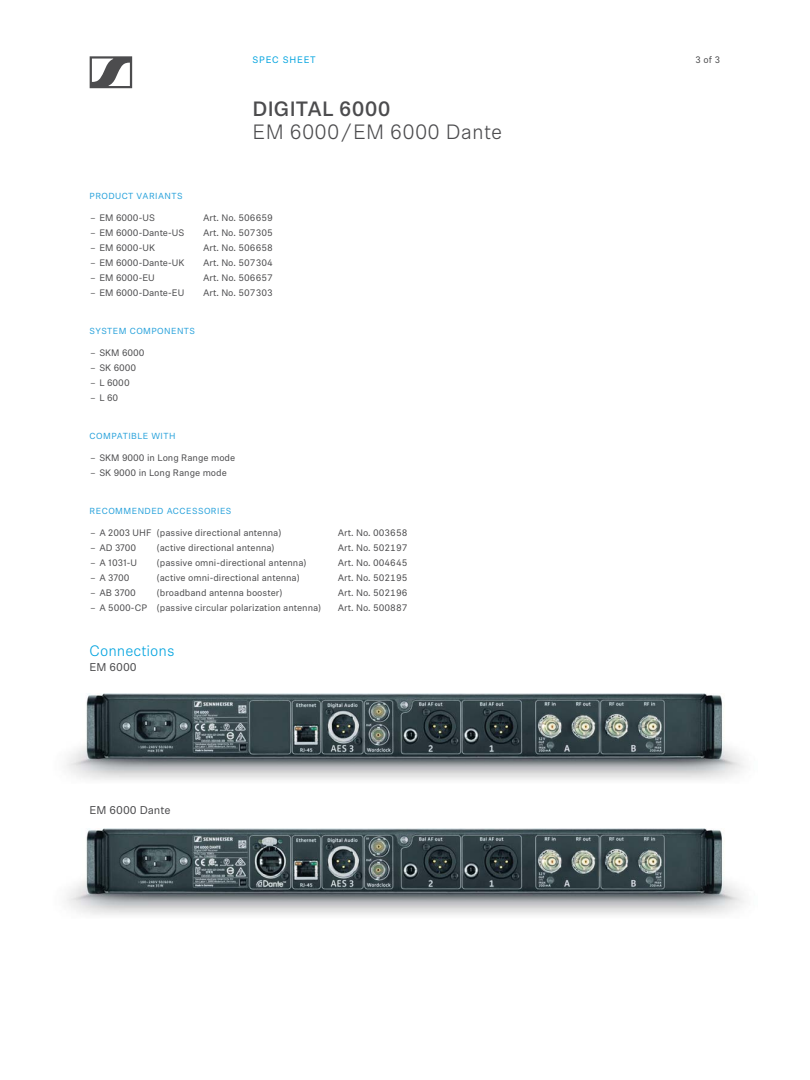
<style>
.page{position:relative;width:810px;height:1080px;background:#fff}
.page>*{position:absolute;margin:0;border:0;box-sizing:border-box;transform-origin:0 0}
.t1{font:300 20.62px "Sennheiser Neue";letter-spacing:.01em;color:#4c4c4e}
.t2{font:500 20.62px "Sennheiser Neue";letter-spacing:.01em;color:#4c4c4e}
.t3{font:300 15px "Sennheiser Neue";color:#00a3df}
.t4{font:11.25px "Sennheiser Neue";color:#4c4c4e}
.t5{font:9.38px "Sennheiser Neue";color:#4c4c4e}
.t6{font:9.38px "Sennheiser Neue";letter-spacing:.08em;color:#00a3df}
.t7{font:8.75px "Sennheiser Neue";letter-spacing:.05em;color:#26a1db}
</style>
<div class="page">
<img style="left:66px;top:828px;width:679px;height:87px">
<img style="left:66px;top:693px;width:679px;height:87px">
<svg style="left:90px;top:56px;width:42px;height:32px"></svg>
<p class="t6" style="left:253px;top:56px;width:65px">SPEC SHEET</p>
<p class="t5" style="left:695px;top:56px;width:26px">3 of 3</p>
<h1 class="t2" style="left:253px;top:102px;width:139px">DIGITAL 6000</h1>
<h1 class="t1" style="left:253px;top:124px;width:251px">EM 6000 / EM 6000 Dante</h1>
<p class="t7" style="left:90px;top:192px;width:94px">PRODUCT VARIANTS</p>
<p class="t5" style="left:91px;top:214px;width:66px">– EM 6000-US</p>
<p class="t5" style="left:203px;top:214px;width:71px">Art. No. 506659</p>
<p class="t5" style="left:91px;top:229px;width:95px">– EM 6000-Dante-US</p>
<p class="t5" style="left:203px;top:229px;width:71px">Art. No. 507305</p>
<p class="t5" style="left:91px;top:244px;width:66px">– EM 6000-UK</p>
<p class="t5" style="left:203px;top:244px;width:71px">Art. No. 506658</p>
<p class="t5" style="left:91px;top:259px;width:95px">– EM 6000-Dante-UK</p>
<p class="t5" style="left:203px;top:259px;width:71px">Art. No. 507304</p>
<p class="t5" style="left:91px;top:274px;width:66px">– EM 6000-EU</p>
<p class="t5" style="left:203px;top:274px;width:71px">Art. No. 506657</p>
<p class="t5" style="left:91px;top:289px;width:95px">– EM 6000-Dante-EU</p>
<p class="t5" style="left:203px;top:289px;width:71px">Art. No. 507303</p>
<p class="t7" style="left:90px;top:327px;width:107px">SYSTEM COMPONENTS</p>
<p class="t5" style="left:91px;top:349px;width:56px">– SKM 6000</p>
<p class="t5" style="left:91px;top:364px;width:47px">– SK 6000</p>
<p class="t5" style="left:91px;top:379px;width:41px">– L 6000</p>
<p class="t5" style="left:91px;top:394px;width:29px">– L 60</p>
<p class="t7" style="left:90px;top:432px;width:87px">COMPATIBLE WITH</p>
<p class="t5" style="left:91px;top:454px;width:146px">– SKM 9000 in Long Range mode</p>
<p class="t5" style="left:91px;top:469px;width:138px">– SK 9000 in Long Range mode</p>
<p class="t7" style="left:90px;top:507px;width:143px">RECOMMENDED ACCESSORIES</p>
<p class="t5" style="left:91px;top:529px;width:192px">– A 2003 UHF (passive directional antenna)</p>
<p class="t5" style="left:338px;top:529px;width:71px">Art. No. 003658</p>
<p class="t5" style="left:91px;top:544px;width:47px">– AD 3700</p>
<p class="t5" style="left:157px;top:544px;width:119px">(active directional antenna)</p>
<p class="t5" style="left:338px;top:544px;width:71px">Art. No. 502197</p>
<p class="t5" style="left:91px;top:559px;width:48px">– A 1031-U</p>
<p class="t5" style="left:157px;top:559px;width:151px">(passive omni-directional antenna)</p>
<p class="t5" style="left:338px;top:559px;width:71px">Art. No. 004645</p>
<p class="t5" style="left:91px;top:574px;width:41px">– A 3700</p>
<p class="t5" style="left:157px;top:574px;width:144px">(active omni-directional antenna)</p>
<p class="t5" style="left:338px;top:574px;width:71px">Art. No. 502195</p>
<p class="t5" style="left:91px;top:589px;width:47px">– AB 3700</p>
<p class="t5" style="left:157px;top:589px;width:127px">(broadband antenna booster)</p>
<p class="t5" style="left:338px;top:589px;width:71px">Art. No. 502196</p>
<p class="t5" style="left:91px;top:604px;width:232px">– A 5000-CP (passive circular polarization antenna)</p>
<p class="t5" style="left:338px;top:604px;width:71px">Art. No. 500887</p>
<h2 class="t3" style="left:90px;top:646px;width:86px">Connections</h2>
<p class="t4" style="left:90px;top:663px;width:49px">EM 6000</p>
<p class="t4" style="left:90px;top:806px;width:82px">EM 6000 Dante</p>
</div>
